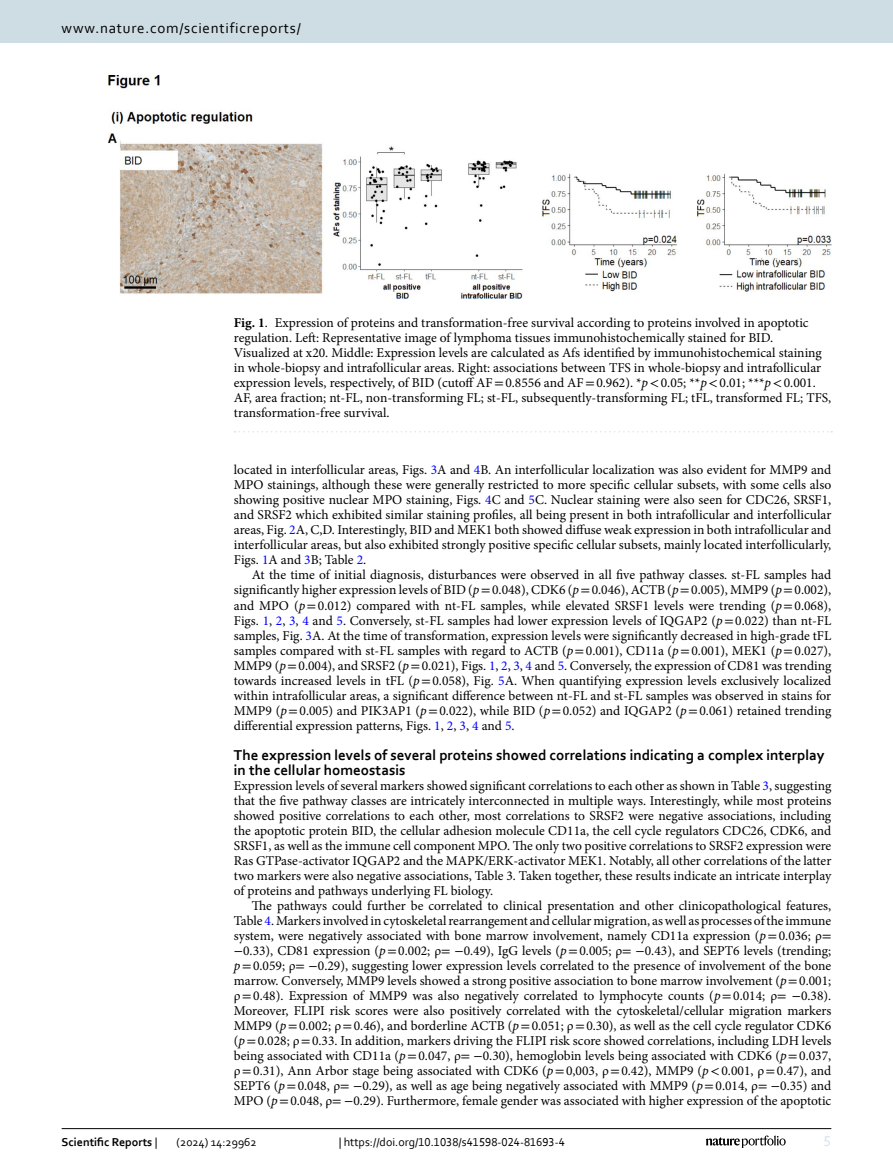
<style>
.page{position:relative;width:893px;height:1174px;background:#fff}
.page>*{position:absolute;margin:0;border:0;box-sizing:border-box;transform-origin:0 0}
.Head_2{font:700 15px/15px "Corbel";color:#000}
.t1{font:15px "Corbel";letter-spacing:.05em;color:#000}
.t2{font:15px "Corbel";color:#d9e4eb}
.Body_Text_Indent{font:13.5px/15px "Minion Pro";color:#000;text-align:justify}
.Body_Text{font:13.5px/15px "Minion Pro";color:#000;text-align:justify}
.Figure_Caption{font:13.5px/15px "Minion Pro";color:#000}
.t3{font:12px "Corbel";color:#000}
.t4{font:700 12px "Corbel";color:#000}
.s1{font-weight:700}
.s2{font-family:"STIX"}
.s3{font-style:italic}
.s4{color:#00f}
.s5{font-weight:400}
</style>
<div class="page">
<img style="left:108px;top:76px;width:723px;height:223px">
<svg style="left:235px;top:431px;width:597px;height:1px"></svg>
<hr style="left:62px;top:1128px;width:769px;height:1px;background:#000">
<svg style="left:706px;top:1135px;width:80px;height:12px"></svg>
<div style="left:0;top:0;width:893px;height:43px;background:#cedde4"></div>
<p class="t1" style="left:62px;top:18px;width:241px">www.nature.com/scientificreports/</p>
<p class="Figure_Caption" style="left:234px;top:315px;width:599px"><span class="s1">Fig. 1</span>. Expression of proteins and transformation-free survival according to proteins involved in apoptotic regulation. Left: Representative image of lymphoma tissues immunohistochemically stained for BID.<br>Visualized at x20. Middle: Expression levels are calculated as Afs identified by immunohistochemical staining in whole-biopsy and intrafollicular areas. Right: associations between TFS in whole-biopsy and intrafollicular expression levels, respectively, of BID (cutoff AF<span class="s2">=</span>0.8556 and AF<span class="s2">=</span>0.962). *<span class="s3">p</span><span class="s2">&lt;</span>0.05; **<span class="s3">p</span><span class="s2">&lt;</span>0.01; ***<span class="s3">p</span><span class="s2">&lt;</span>0.001.<br>AF, area fraction; nt-FL, non-transforming FL; st-FL, subsequently-transforming FL; tFL, transformed FL; TFS, transformation-free survival.</p>
<p class="Body_Text" style="left:234px;top:463px;width:599px">located in interfollicular areas, Figs. <span class="s4">3</span>A and <span class="s4">4</span>B. An interfollicular localization was also evident for MMP9 and MPO stainings, although these were generally restricted to more specific cellular subsets, with some cells also showing positive nuclear MPO staining, Figs. <span class="s4">4</span>C and <span class="s4">5</span>C. Nuclear staining were also seen for CDC26, SRSF1, and SRSF2 which exhibited similar staining profiles, all being present in both intrafollicular and interfollicular areas, Fig. <span class="s4">2</span>A, C,D. Interestingly, BID and MEK1 both showed diffuse weak expression in both intrafollicular and interfollicular areas, but also exhibited strongly positive specific cellular subsets, mainly located interfollicularly, Figs. <span class="s4">1</span>A and <span class="s4">3</span>B; Table <span class="s4">2</span>.</p>
<p class="Body_Text_Indent" style="left:234px;top:568px;width:599px;text-indent:18px">At the time of initial diagnosis, disturbances were observed in all five pathway classes. st-FL samples had significantly higher expression levels of BID (<span class="s3">p</span><span class="s2">=</span>0.048), CDK6 (<span class="s3">p</span><span class="s2">=</span>0.046), ACTB (<span class="s3">p</span><span class="s2">=</span>0.005), MMP9 (<span class="s3">p</span><span class="s2">=</span>0.002), and MPO (<span class="s3">p</span><span class="s2">=</span>0.012) compared with nt-FL samples, while elevated SRSF1 levels were trending (<span class="s3">p</span><span class="s2">=</span>0.068), Figs. <span class="s4">1</span>, <span class="s4">2</span>, <span class="s4">3</span>, <span class="s4">4</span> and <span class="s4">5</span>. Conversely, st-FL samples had lower expression levels of IQGAP2 (<span class="s3">p</span><span class="s2">=</span>0.022) than nt-FL samples, Fig. <span class="s4">3</span>A. At the time of transformation, expression levels were significantly decreased in high-grade tFL samples compared with st-FL samples with regard to ACTB (<span class="s3">p</span><span class="s2">=</span>0.001), CD11a (<span class="s3">p</span><span class="s2">=</span>0.001), MEK1 (<span class="s3">p</span><span class="s2">=</span>0.027), MMP9 (<span class="s3">p</span><span class="s2">=</span>0.004), and SRSF2 (<span class="s3">p</span><span class="s2">=</span>0.021), Figs. <span class="s4">1</span>, <span class="s4">2</span>, <span class="s4">3</span>, <span class="s4">4</span> and <span class="s4">5</span>. Conversely, the expression of CD81 was trending towards increased levels in tFL (<span class="s3">p</span><span class="s2">=</span>0.058), Fig. <span class="s4">5</span>A. When quantifying expression levels exclusively localized within intrafollicular areas, a significant difference between nt-FL and st-FL samples was observed in stains for MMP9 (<span class="s3">p</span><span class="s2">=</span>0.005) and PIK3AP1 (<span class="s3">p</span><span class="s2">=</span>0.022), while BID (<span class="s3">p</span><span class="s2">=</span>0.052) and IQGAP2 (<span class="s3">p</span><span class="s2">=</span>0.061) retained trending differential expression patterns, Figs. <span class="s4">1</span>, <span class="s4">2</span>, <span class="s4">3</span>, <span class="s4">4</span> and <span class="s4">5</span>.</p>
<p class="Head_2" style="left:234px;top:746px;width:592px">The expression levels of several proteins showed correlations indicating a complex interplay in the cellular homeostasis</p>
<p class="Body_Text" style="left:234px;top:778px;width:599px">Expression levels of several markers showed significant correlations to each other as shown in Table <span class="s4">3</span>, suggesting that the five pathway classes are intricately interconnected in multiple ways. Interestingly, while most proteins showed positive correlations to each other, most correlations to SRSF2 were negative associations, including the apoptotic protein BID, the cellular adhesion molecule CD11a, the cell cycle regulators CDC26, CDK6, and SRSF1, as well as the immune cell component MPO. The only two positive correlations to SRSF2 expression were Ras GTPase-activator IQGAP2 and the MAPK/ERK-activator MEK1. Notably, all other correlations of the latter two markers were also negative associations, Table 3. Taken together, these results indicate an intricate interplay of proteins and pathways underlying FL biology.</p>
<p class="Body_Text_Indent" style="left:234px;top:898px;width:599px;text-indent:18px">The pathways could further be correlated to clinical presentation and other clinicopathological features, Table <span class="s4">4</span>. Markers involved in cytoskeletal rearrangement and cellular migration, as well as processes of the immune system, were negatively associated with bone marrow involvement, namely CD11a expression (<span class="s3">p</span><span class="s2">=</span>0.036; ρ<span class="s2">= −</span>0.33), CD81 expression (<span class="s3">p</span><span class="s2">=</span>0.002; ρ<span class="s2">= −</span>0.49), IgG levels (<span class="s3">p</span><span class="s2">=</span>0.005; ρ<span class="s2">= −</span>0.43), and SEPT6 levels (trending; <span class="s3">p</span><span class="s2">=</span>0.059; ρ<span class="s2">= −</span>0.29), suggesting lower expression levels correlated to the presence of involvement of the bone marrow. Conversely, MMP9 levels showed a strong positive association to bone marrow involvement (<span class="s3">p</span><span class="s2">=</span>0.001; ρ<span class="s2">=</span>0.48). Expression of MMP9 was also negatively correlated to lymphocyte counts (<span class="s3">p</span><span class="s2">=</span>0.014; ρ<span class="s2">= −</span>0.38).<br>Moreover, FLIPI risk scores were also positively correlated with the cytoskeletal/cellular migration markers MMP9 (<span class="s3">p</span><span class="s2">=</span>0.002; ρ<span class="s2">=</span>0.46), and borderline ACTB (<span class="s3">p</span><span class="s2">=</span>0.051; ρ<span class="s2">=</span>0.30), as well as the cell cycle regulator CDK6 (<span class="s3">p</span><span class="s2">=</span>0.028; ρ<span class="s2">=</span>0.33. In addition, markers driving the FLIPI risk score showed correlations, including LDH levels being associated with CD11a (<span class="s3">p</span><span class="s2">=</span>0.047, ρ<span class="s2">= −</span>0.30), hemoglobin levels being associated with CDK6 (<span class="s3">p</span><span class="s2">=</span>0.037, ρ<span class="s2">=</span>0.31), Ann Arbor stage being associated with CDK6 (<span class="s3">p</span><span class="s2">=</span>0,003, ρ<span class="s2">=</span>0.42), MMP9 (<span class="s3">p</span><span class="s2">&lt;</span>0.001, ρ<span class="s2">=</span>0.47), and SEPT6 (<span class="s3">p</span><span class="s2">=</span>0.048, ρ<span class="s2">= −</span>0.29), as well as age being negatively associated with MMP9 (<span class="s3">p</span><span class="s2">=</span>0.014, ρ<span class="s2">= −</span>0.35) and MPO (<span class="s3">p</span><span class="s2">=</span>0.048, ρ<span class="s2">= −</span>0.29). Furthermore, female gender was associated with higher expression of the apoptotic</p>
<p class="t4" style="left:62px;top:1134px;width:97px">Scientific Reports <span class="s5">|</span></p>
<p class="t3" style="left:177px;top:1134px;width:82px">(2024) 14:29962</p>
<p class="t3" style="left:339px;top:1134px;width:228px">| https://doi.org/10.1038/s41598-024-81693-4</p>
<p class="t2" style="left:824px;top:1132px;width:9px">5</p>
</div>
